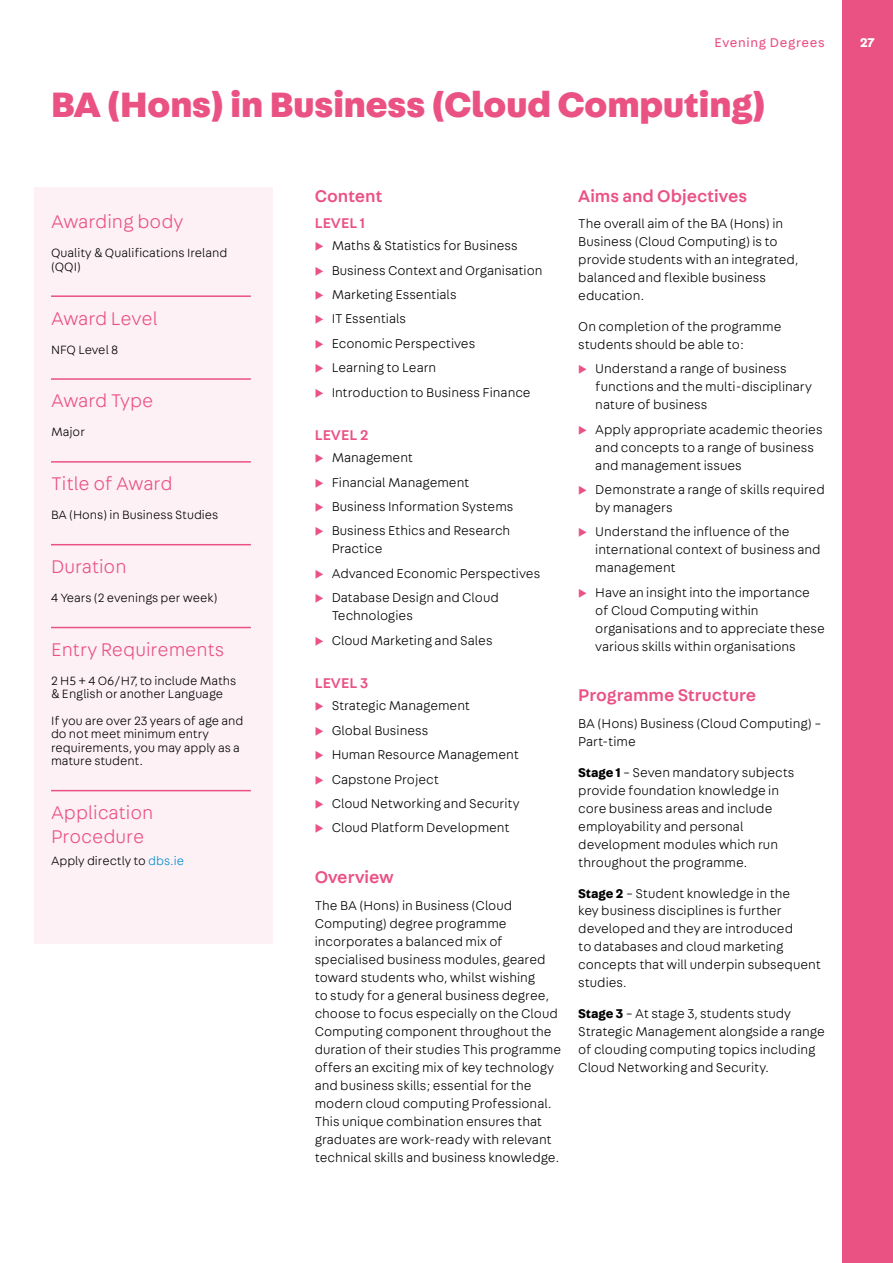
<style>
.page{position:relative;width:893px;height:1263px;background:#fff}
.page>*{position:absolute;margin:0;border:0;box-sizing:border-box;transform-origin:0 0}
.t1{font:900 37.5px "Fabriga";color:#ea5284}
.t2{font:300 19.5px/24px "Fabriga";color:#ea5284}
.t3{font:500 18px "Fabriga";color:#ea5284}
.t4{font:500 15px "Fabriga";color:#ea5284}
.t5{font:300 13.5px/18px "Fabriga";color:#000}
.t6{font:13.5px "Fabriga";letter-spacing:.05em;color:#ea5284}
.t7{font:700 13.5px "Fabriga";color:#fff}
.t8{font:300 12.75px/13.5px "Fabriga";color:#000}
.s1{color:#008cd0}
.s2{color:#ea5284}
.s3{font-weight:700}
</style>
<div class="page">
<div style="left:34px;top:187px;width:238px;height:757px;background:#fdf1f5"></div>
<hr style="left:51px;top:295px;width:200px;height:2px;background:#ea5284">
<hr style="left:51px;top:378px;width:200px;height:2px;background:#ea5284">
<hr style="left:51px;top:461px;width:200px;height:2px;background:#ea5284">
<hr style="left:51px;top:544px;width:200px;height:1px;background:#ea5284">
<hr style="left:51px;top:627px;width:200px;height:1px;background:#ea5284">
<hr style="left:51px;top:790px;width:200px;height:1px;background:#ea5284">
<div style="left:842px;top:0;width:51px;height:1263px;background:#ea5284"></div>
<p class="t6" style="left:715px;top:34px;width:112px">Evening Degrees</p>
<p class="t7" style="left:860px;top:33px;width:16px">27</p>
<h1 class="t1" style="left:51px;top:79px;width:716px">BA (Hons) in Business (Cloud Computing)</h1>
<h2 class="t2" style="left:51px;top:209px;width:134px">Awarding body</h2>
<p class="t8" style="left:51px;top:246px;width:178px">Quality &amp; Qualifications Ireland (QQI)</p>
<h2 class="t2" style="left:51px;top:306px;width:108px">Award Level</h2>
<p class="t8" style="left:51px;top:342px;width:69px">NFQ Level 8</p>
<h2 class="t2" style="left:51px;top:388px;width:104px">Award Type</h2>
<p class="t8" style="left:51px;top:425px;width:35px">Major</p>
<h2 class="t2" style="left:51px;top:471px;width:123px">Title of Award</h2>
<p class="t8" style="left:51px;top:508px;width:169px">BA (Hons) in Business Studies</p>
<h2 class="t2" style="left:51px;top:554px;width:77px">Duration</h2>
<p class="t8" style="left:51px;top:591px;width:168px">4 Years (2 evenings per week)</p>
<h2 class="t2" style="left:51px;top:637px;width:175px">Entry Requirements</h2>
<p class="t8" style="left:51px;top:673px;width:187px">2 H5 + 4 O6/H7, to include Maths &amp; English or another Language</p>
<p class="t8" style="left:51px;top:713px;width:194px">If you are over 23 years of age and do not meet minimum entry requirements, you may apply as a mature student.</p>
<h2 class="t2" style="left:51px;top:800px;width:104px">Application<br>Procedure</h2>
<p class="t8" style="left:51px;top:854px;width:135px">Apply directly to <span class="s1">dbs.ie</span></p>
<h3 class="t3" style="left:315px;top:183px;width:69px">Content</h3>
<p class="t4" style="left:315px;top:213px;width:52px">LEVEL 1</p>
<p class="t5" style="left:315px;top:236px;width:205px"><span class="s2">◆</span> Maths &amp; Statistics for Business</p>
<p class="t5" style="left:315px;top:261px;width:229px"><span class="s2">◆</span> Business Context and Organisation</p>
<p class="t5" style="left:315px;top:285px;width:143px"><span class="s2">◆</span> Marketing Essentials</p>
<p class="t5" style="left:315px;top:310px;width:93px"><span class="s2">◆</span> IT Essentials</p>
<p class="t5" style="left:315px;top:334px;width:162px"><span class="s2">◆</span> Economic Perspectives</p>
<p class="t5" style="left:315px;top:358px;width:123px"><span class="s2">◆</span> Learning to Learn</p>
<p class="t5" style="left:315px;top:383px;width:218px"><span class="s2">◆</span> Introduction to Business Finance</p>
<p class="t4" style="left:315px;top:425px;width:55px">LEVEL 2</p>
<p class="t5" style="left:315px;top:448px;width:100px"><span class="s2">◆</span> Management</p>
<p class="t5" style="left:315px;top:473px;width:156px"><span class="s2">◆</span> Financial Management</p>
<p class="t5" style="left:315px;top:497px;width:200px"><span class="s2">◆</span> Business Information Systems</p>
<p class="t5" style="left:332px;top:522px;width:180px;text-indent:-17px"><span class="s2">◆</span> Business Ethics and Research<br>Practice</p>
<p class="t5" style="left:315px;top:564px;width:227px"><span class="s2">◆</span> Advanced Economic Perspectives</p>
<p class="t5" style="left:332px;top:588px;width:169px;text-indent:-17px"><span class="s2">◆</span> Database Design and Cloud<br>Technologies</p>
<p class="t5" style="left:315px;top:631px;width:179px"><span class="s2">◆</span> Cloud Marketing and Sales</p>
<p class="t4" style="left:315px;top:673px;width:55px">LEVEL 3</p>
<p class="t5" style="left:315px;top:696px;width:157px"><span class="s2">◆</span> Strategic Management</p>
<p class="t5" style="left:315px;top:721px;width:115px"><span class="s2">◆</span> Global Business</p>
<p class="t5" style="left:315px;top:745px;width:206px"><span class="s2">◆</span> Human Resource Management</p>
<p class="t5" style="left:315px;top:770px;width:126px"><span class="s2">◆</span> Capstone Project</p>
<p class="t5" style="left:315px;top:794px;width:206px"><span class="s2">◆</span> Cloud Networking and Security</p>
<p class="t5" style="left:315px;top:818px;width:196px"><span class="s2">◆</span> Cloud Platform Development</p>
<h3 class="t3" style="left:315px;top:865px;width:81px">Overview</h3>
<p class="t5" style="left:315px;top:896px;width:248px">The BA (Hons) in Business (Cloud Computing) degree programme incorporates a balanced mix of specialised business modules, geared toward students who, whilst wishing<br>to study for a general business degree, choose to focus especially on the Cloud Computing component throughout the duration of their studies This programme offers an exciting mix of key technology and business skills; essential for the modern cloud computing Professional.<br>This unique combination ensures that graduates are work-ready with relevant technical skills and business knowledge.</p>
<h3 class="t3" style="left:578px;top:183px;width:170px">Aims and Objectives</h3>
<p class="t5" style="left:578px;top:214px;width:222px">The overall aim of the BA (Hons) in<br>Business (Cloud Computing) is to provide students with an integrated, balanced and flexible business education.</p>
<p class="t5" style="left:578px;top:317px;width:205px">On completion of the programme students should be able to:</p>
<p class="t5" style="left:595px;top:359px;width:218px;text-indent:-17px"><span class="s2">◆</span> Understand a range of business functions and the multi-disciplinary nature of business</p>
<p class="t5" style="left:595px;top:420px;width:229px;text-indent:-17px"><span class="s2">◆</span> Apply appropriate academic theories and concepts to a range of business and management issues</p>
<p class="t5" style="left:595px;top:480px;width:231px;text-indent:-17px"><span class="s2">◆</span> Demonstrate a range of skills required by managers</p>
<p class="t5" style="left:595px;top:522px;width:227px;text-indent:-17px"><span class="s2">◆</span> Understand the influence of the international context of business and management</p>
<p class="t5" style="left:595px;top:583px;width:231px;text-indent:-17px"><span class="s2">◆</span> Have an insight into the importance of Cloud Computing within organisations and to appreciate these various skills within organisations</p>
<h3 class="t3" style="left:578px;top:683px;width:180px">Programme Structure</h3>
<p class="t5" style="left:578px;top:714px;width:245px">BA (Hons) Business (Cloud Computing) –<br>Part-time</p>
<p class="t5" style="left:578px;top:763px;width:218px"><span class="s3">Stage 1</span> – Seven mandatory subjects provide foundation knowledge in core business areas and include employability and personal development modules which run throughout the programme.</p>
<p class="t5" style="left:578px;top:884px;width:244px"><span class="s3">Stage 2</span> – Student knowledge in the<br>key business disciplines is further developed and they are introduced<br>to databases and cloud marketing concepts that will underpin subsequent studies.</p>
<p class="t5" style="left:578px;top:1004px;width:248px"><span class="s3">Stage 3</span> – At stage 3, students study Strategic Management alongside a range of clouding computing topics including Cloud Networking and Security.</p>
</div>
